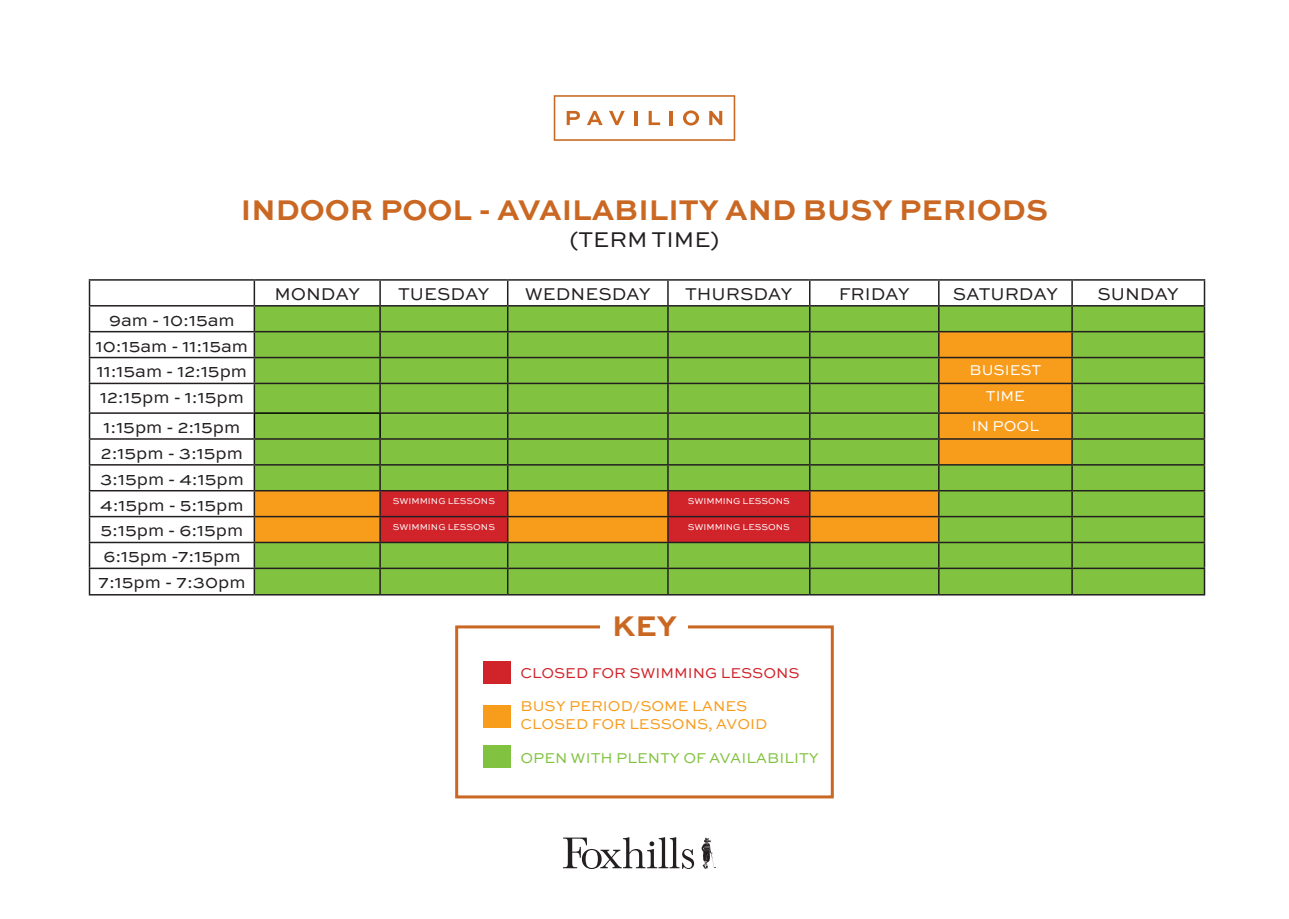
<style>
.page{position:relative;width:1289px;height:919px;background:#fff}
.page>*{position:absolute;margin:0;border:0;box-sizing:border-box;transform-origin:0 0}
.t1{font:700 30px "Sweet Sans Pro";color:#ca6823}
.t2{font:22.5px "Sweet Sans Pro";color:#231f20}
.t3{font:18px "Sweet Sans Pro";color:#231f20}
.t4{font:15px/18px "Sweet Sans Pro";color:#f89c1c}
.t5{font:15px "Sweet Sans Pro";color:#81c340}
.t6{font:15px "Sweet Sans Pro";color:#d1232a}
.t7{font:15px "Sweet Sans Pro";color:#fff}
.t8{font:9px "Sweet Sans Pro";color:#fff}
</style>
<div class="page">
<svg style="left:553px;top:95px;width:182px;height:46px"></svg>
<svg style="left:701px;top:837px;width:15px;height:31px"></svg>
<svg style="left:563px;top:837px;width:131px;height:31px"></svg>
<div style="left:810px;top:306px;width:393px;height:288px;background:#81c340"></div>
<svg style="left:810px;top:332px;width:261px;height:209px;background:#afab2f"></svg>
<hr style="left:89px;top:279px;width:165px;height:2px;background:#231f20">
<hr style="left:254px;top:279px;width:126px;height:2px;background:#231f20">
<hr style="left:253px;top:281px;width:2px;height:24px;background:#231f20">
<hr style="left:380px;top:279px;width:127px;height:2px;background:#231f20">
<hr style="left:507px;top:279px;width:161px;height:2px;background:#231f20">
<hr style="left:668px;top:279px;width:141px;height:2px;background:#231f20">
<hr style="left:809px;top:279px;width:129px;height:2px;background:#231f20">
<hr style="left:938px;top:279px;width:134px;height:2px;background:#231f20">
<hr style="left:1072px;top:279px;width:133px;height:2px;background:#231f20">
<hr style="left:1203px;top:281px;width:2px;height:24px;background:#231f20">
<hr style="left:89px;top:305px;width:165px;height:1px;background:#231f20">
<hr style="left:253px;top:306px;width:2px;height:25px;background:#231f20">
<hr style="left:809px;top:305px;width:129px;height:1px;background:#231f20">
<hr style="left:938px;top:305px;width:134px;height:1px;background:#231f20">
<hr style="left:1072px;top:305px;width:133px;height:1px;background:#231f20">
<hr style="left:1203px;top:306px;width:2px;height:25px;background:#231f20">
<hr style="left:89px;top:331px;width:165px;height:1px;background:#231f20">
<hr style="left:253px;top:332px;width:2px;height:25px;background:#231f20">
<hr style="left:809px;top:331px;width:129px;height:1px;background:#231f20">
<hr style="left:938px;top:331px;width:134px;height:1px;background:#231f20">
<hr style="left:1072px;top:331px;width:133px;height:1px;background:#231f20">
<hr style="left:1203px;top:332px;width:2px;height:25px;background:#231f20">
<hr style="left:89px;top:357px;width:165px;height:1px;background:#231f20">
<hr style="left:253px;top:358px;width:2px;height:24px;background:#231f20">
<hr style="left:809px;top:357px;width:129px;height:1px;background:#231f20">
<hr style="left:938px;top:357px;width:134px;height:1px;background:#231f20">
<hr style="left:1072px;top:357px;width:133px;height:1px;background:#231f20">
<hr style="left:1203px;top:358px;width:2px;height:24px;background:#231f20">
<hr style="left:89px;top:382px;width:165px;height:2px;background:#231f20">
<hr style="left:253px;top:384px;width:2px;height:28px;background:#231f20">
<hr style="left:809px;top:382px;width:129px;height:2px;background:#231f20">
<hr style="left:938px;top:382px;width:134px;height:2px;background:#231f20">
<hr style="left:1072px;top:382px;width:133px;height:2px;background:#231f20">
<hr style="left:1203px;top:384px;width:2px;height:28px;background:#231f20">
<hr style="left:89px;top:412px;width:164px;height:2px;background:#231f20">
<hr style="left:809px;top:412px;width:129px;height:2px;background:#231f20">
<hr style="left:938px;top:412px;width:134px;height:2px;background:#231f20">
<hr style="left:1072px;top:412px;width:133px;height:2px;background:#231f20">
<hr style="left:1203px;top:414px;width:2px;height:24px;background:#231f20">
<hr style="left:89px;top:438px;width:165px;height:1px;background:#231f20">
<hr style="left:809px;top:438px;width:129px;height:1px;background:#231f20">
<hr style="left:938px;top:438px;width:134px;height:1px;background:#231f20">
<hr style="left:1072px;top:438px;width:133px;height:1px;background:#231f20">
<hr style="left:1203px;top:439px;width:2px;height:25px;background:#231f20">
<hr style="left:89px;top:464px;width:165px;height:1px;background:#231f20">
<hr style="left:809px;top:464px;width:129px;height:1px;background:#231f20">
<hr style="left:938px;top:464px;width:134px;height:1px;background:#231f20">
<hr style="left:1072px;top:464px;width:133px;height:1px;background:#231f20">
<hr style="left:1203px;top:465px;width:2px;height:25px;background:#231f20">
<hr style="left:89px;top:490px;width:165px;height:1px;background:#231f20">
<hr style="left:253px;top:491px;width:2px;height:25px;background:#231f20">
<hr style="left:809px;top:490px;width:129px;height:1px;background:#231f20">
<hr style="left:938px;top:490px;width:134px;height:1px;background:#231f20">
<hr style="left:1072px;top:490px;width:133px;height:1px;background:#231f20">
<hr style="left:1203px;top:491px;width:2px;height:25px;background:#231f20">
<hr style="left:89px;top:516px;width:165px;height:1px;background:#231f20">
<hr style="left:253px;top:517px;width:2px;height:24px;background:#231f20">
<hr style="left:809px;top:516px;width:129px;height:1px;background:#231f20">
<hr style="left:938px;top:516px;width:134px;height:1px;background:#231f20">
<hr style="left:1072px;top:516px;width:133px;height:1px;background:#231f20">
<hr style="left:1203px;top:517px;width:2px;height:24px;background:#231f20">
<hr style="left:89px;top:541px;width:165px;height:2px;background:#231f20">
<hr style="left:253px;top:543px;width:2px;height:24px;background:#231f20">
<hr style="left:809px;top:541px;width:129px;height:2px;background:#231f20">
<hr style="left:938px;top:541px;width:134px;height:2px;background:#231f20">
<hr style="left:1072px;top:541px;width:133px;height:2px;background:#231f20">
<hr style="left:1203px;top:543px;width:2px;height:24px;background:#231f20">
<hr style="left:89px;top:567px;width:165px;height:2px;background:#231f20">
<svg style="left:89px;top:281px;width:1px;height:313px"></svg>
<hr style="left:253px;top:569px;width:2px;height:25px;background:#231f20">
<hr style="left:809px;top:567px;width:129px;height:2px;background:#231f20">
<svg style="left:254px;top:281px;width:556px;height:313px;background:#94ae48"></svg>
<hr style="left:938px;top:567px;width:134px;height:2px;background:#231f20">
<svg style="left:938px;top:281px;width:1px;height:313px"></svg>
<hr style="left:1072px;top:567px;width:133px;height:2px;background:#231f20">
<svg style="left:1071px;top:281px;width:1px;height:313px"></svg>
<hr style="left:1203px;top:569px;width:2px;height:25px;background:#231f20">
<hr style="left:89px;top:594px;width:165px;height:1px;background:#231f20">
<hr style="left:254px;top:594px;width:126px;height:1px;background:#231f20">
<hr style="left:380px;top:594px;width:127px;height:1px;background:#231f20">
<hr style="left:507px;top:594px;width:161px;height:1px;background:#231f20">
<hr style="left:668px;top:594px;width:141px;height:1px;background:#231f20">
<hr style="left:809px;top:594px;width:129px;height:1px;background:#231f20">
<hr style="left:938px;top:594px;width:134px;height:1px;background:#231f20">
<hr style="left:1072px;top:594px;width:133px;height:1px;background:#231f20">
<hr style="left:253px;top:465px;width:2px;height:25px;background:#231f20">
<hr style="left:379px;top:465px;width:2px;height:25px;background:#231f20">
<hr style="left:254px;top:490px;width:126px;height:1px;background:#231f20">
<hr style="left:253px;top:412px;width:128px;height:2px;background:#000">
<hr style="left:253px;top:414px;width:2px;height:24px;background:#000">
<hr style="left:379px;top:414px;width:2px;height:24px;background:#000">
<hr style="left:254px;top:438px;width:126px;height:1px;background:#231f20">
<hr style="left:253px;top:439px;width:2px;height:25px;background:#231f20">
<hr style="left:379px;top:439px;width:2px;height:25px;background:#231f20">
<hr style="left:254px;top:464px;width:126px;height:1px;background:#231f20">
<div style="left:455px;top:625px;width:378px;height:173px;border:3px solid #ca6823"></div>
<div style="left:600px;top:619px;width:88px;height:29px;background:#fff"></div>
<div style="left:483px;top:661px;width:27px;height:23px;background:#d1232a"></div>
<div style="left:483px;top:705px;width:27px;height:22px;background:#f89c1c"></div>
<div style="left:483px;top:745px;width:27px;height:23px;background:#81c340"></div>
<p class="t1" style="left:241px;top:187px;width:808px">INDOOR POOL - AVAILABILITY AND BUSY PERIODS</p>
<p class="t2" style="left:570px;top:223px;width:151px">(TERM TIME)</p>
<p class="t3" style="left:274px;top:281px;width:87px">MONDAY</p>
<p class="t3" style="left:398px;top:281px;width:93px">TUESDAY</p>
<p class="t3" style="left:525px;top:281px;width:128px">WEDNESDAY</p>
<p class="t3" style="left:685px;top:281px;width:109px">THURSDAY</p>
<p class="t3" style="left:838px;top:281px;width:73px">FRIDAY</p>
<p class="t3" style="left:952px;top:281px;width:107px">SATURDAY</p>
<p class="t3" style="left:1097px;top:281px;width:83px">SUNDAY</p>
<p class="t3" style="left:109px;top:307px;width:127px">9am - 10:15am</p>
<p class="t3" style="left:96px;top:332px;width:154px">10:15am - 11:15am</p>
<p class="t3" style="left:97px;top:358px;width:152px">11:15am - 12:15pm</p>
<p class="t7" style="left:969px;top:359px;width:73px">BUSIEST</p>
<p class="t3" style="left:100px;top:384px;width:145px">12:15pm - 1:15pm</p>
<p class="t7" style="left:985px;top:385px;width:41px">TIME</p>
<p class="t3" style="left:103px;top:414px;width:138px">1:15pm - 2:15pm</p>
<p class="t7" style="left:971px;top:415px;width:69px">IN POOL</p>
<p class="t3" style="left:101px;top:440px;width:143px">2:15pm - 3:15pm</p>
<p class="t3" style="left:100px;top:465px;width:145px">3:15pm - 4:15pm</p>
<p class="t3" style="left:100px;top:491px;width:145px">4:15pm - 5:15pm</p>
<p class="t8" style="left:393px;top:494px;width:104px">SWIMMING LESSONS</p>
<p class="t8" style="left:687px;top:494px;width:104px">SWIMMING LESSONS</p>
<p class="t3" style="left:100px;top:517px;width:144px">5:15pm - 6:15pm</p>
<p class="t8" style="left:393px;top:520px;width:104px">SWIMMING LESSONS</p>
<p class="t8" style="left:687px;top:520px;width:104px">SWIMMING LESSONS</p>
<p class="t3" style="left:103px;top:543px;width:139px">6:15pm -7:15pm</p>
<p class="t3" style="left:98px;top:569px;width:149px">7:15pm - 7:30pm</p>
<p class="t1" style="left:612px;top:602px;width:66px">KEY</p>
<p class="t6" style="left:520px;top:662px;width:281px">CLOSED FOR SWIMMING LESSONS</p>
<p class="t4" style="left:520px;top:696px;width:248px">BUSY PERIOD/SOME LANES<br>CLOSED FOR LESSONS, AVOID</p>
<p class="t5" style="left:520px;top:747px;width:300px">OPEN WITH PLENTY OF AVAILABILITY</p>
</div>
